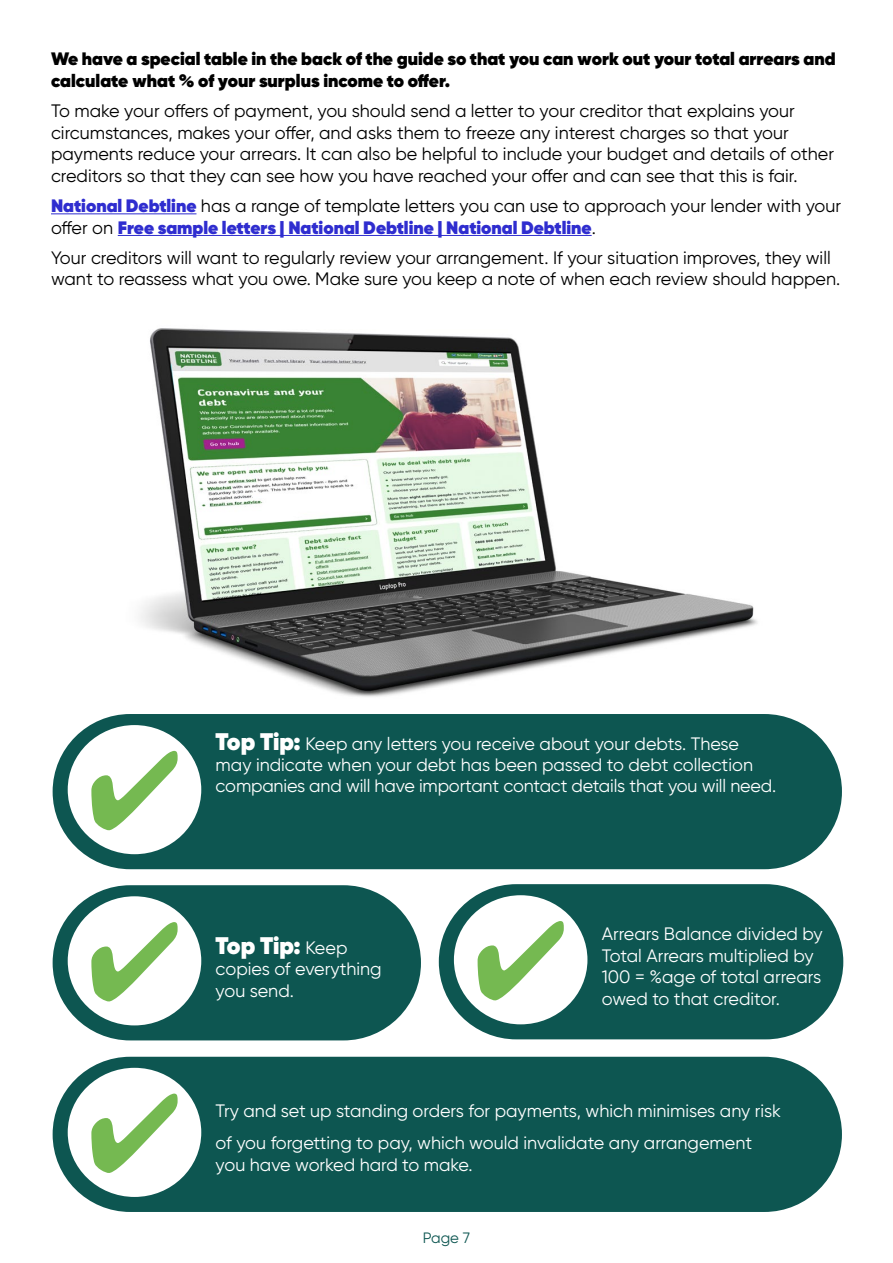
<style>
.page{position:relative;width:893px;height:1263px;background:#fff}
.page>*{position:absolute;margin:0;border:0;box-sizing:border-box;transform-origin:0 0}
.t1{font:800 24px "Gilroy";color:#fff}
.t2{font:18px/21.6px "Gilroy";color:#000}
.t3{font:18px/21.6px "Gilroy";color:#fff}
.t4{font:800 18px/21.6px "Gilroy";color:#000}
.t5{font:15px "Gilroy";color:#0d5651}
.s1{font-weight:800;color:#2f2dcf}
.s2{font-weight:800;font-size:24px}
.s3{font-weight:400;font-size:18px}
</style>
<div class="page">
<hr style="left:51px;top:213px;width:145px;height:1px;background:#2f2dcf">
<hr style="left:118px;top:235px;width:474px;height:1px;background:#2f2dcf">
<div style="left:53px;top:885px;width:368px;height:155px;background:#0d5651;border-radius:78px"></div>
<div style="left:68px;top:896px;width:133px;height:129px;background:#fff;border-radius:50%"></div>
<svg style="left:91px;top:922px;width:87px;height:79px"></svg>
<img style="left:118px;top:328px;width:659px;height:387px">
<div style="left:53px;top:1057px;width:789px;height:155px;background:#0d5651;border-radius:78px"></div>
<div style="left:68px;top:1068px;width:133px;height:129px;background:#fff;border-radius:50%"></div>
<svg style="left:91px;top:1093px;width:87px;height:80px"></svg>
<div style="left:53px;top:714px;width:789px;height:155px;background:#0d5651;border-radius:78px"></div>
<div style="left:68px;top:725px;width:133px;height:129px;background:#fff;border-radius:50%"></div>
<svg style="left:91px;top:751px;width:87px;height:79px"></svg>
<div style="left:439px;top:884px;width:404px;height:155px;background:#0d5651;border-radius:78px"></div>
<div style="left:454px;top:895px;width:133px;height:129px;background:#fff;border-radius:50%"></div>
<svg style="left:478px;top:921px;width:86px;height:79px"></svg>
<p class="t4" style="left:51px;top:48px;width:786px">We have a special table in the back of the guide so that you can work out your total arrears and calculate what % of your surplus income to offer.</p>
<p class="t2" style="left:51px;top:100px;width:784px">To make your offers of payment, you should send a letter to your creditor that explains your circumstances, makes your offer, and asks them to freeze any interest charges so that your payments reduce your arrears. It can also be helpful to include your budget and details of other creditors so that they can see how you have reached your offer and can see that this is fair.</p>
<p class="t2" style="left:51px;top:195px;width:792px"><span class="s1">National Debtline</span> has a range of template letters you can use to approach your lender with your offer on <span class="s1">Free sample letters | National Debtline | National Debtline</span>.</p>
<p class="t2" style="left:51px;top:246px;width:791px">Your creditors will want to regularly review your arrangement. If your situation improves, they will want to reassess what you owe. Make sure you keep a note of when each review should happen.</p>
<p class="t3" style="left:216px;top:732px;width:562px"><span class="s2">Top Tip:</span> Keep any letters you receive about your debts. These may indicate when your debt has been passed to debt collection companies and will have important contact details that you will need.</p>
<p class="t1" style="left:216px;top:930px;width:133px">Top Tip: <span class="s3">Keep</span></p>
<p class="t3" style="left:216px;top:958px;width:168px">copies of everything you send.</p>
<p class="t3" style="left:602px;top:923px;width:222px">Arrears Balance divided by<br>Total Arrears multiplied by<br>100 = %age of total arrears owed to that creditor.</p>
<p class="t3" style="left:216px;top:1095px;width:567px;line-height:31.5px">Try and set up standing orders for payments, which minimises any risk of you forgetting to pay, which would invalidate any arrangement</p>
<p class="t3" style="left:216px;top:1153px;width:258px">you have worked hard to make.</p>
<p class="t5" style="left:423px;top:1229px;width:49px">Page 7</p>
</div>
